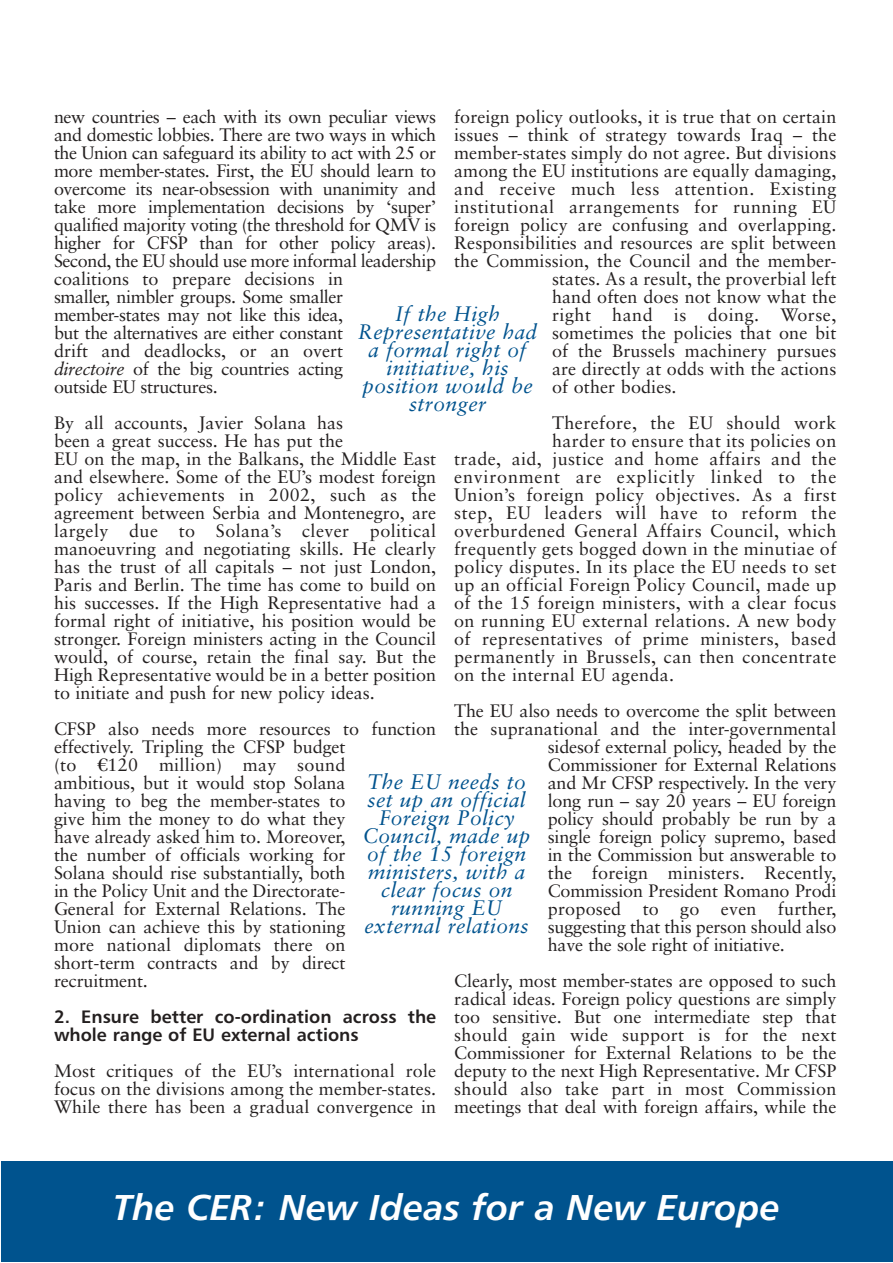
<style>
.page{position:relative;width:893px;height:1263px;background:#fff}
.page>*{position:absolute;margin:0;border:0;box-sizing:border-box;transform-origin:0 0}
.t1{font:36px "Humanist 777 BT Bold Italic B";color:#fff}
.t2{font:italic 21px/18px "Sabon";letter-spacing:.015em;color:#00538e;text-align:center}
.t3{font:18px/18px "Sabon";color:#231f1f}
.t4{font:18px/18px "Sabon";letter-spacing:-.02em;color:#231f1f}
.t5{font:18px "Sabon";letter-spacing:.02em;color:#231f1f}
.t6{font:18px "Sabon";letter-spacing:.03em;color:#231f1f}
.t7{font:18px/18px "Humanist 777 BT Bold B";color:#231f1f}
.t8{font:18px "Sabon";letter-spacing:.045em;color:#231f1f}
.t9{font:18px "Sabon";letter-spacing:.035em;color:#231f1f}
.t10{font:18px "Sabon";letter-spacing:.025em;color:#231f1f}
.s1{font-style:italic}
.s2{font-family:"Linotype Euro Font Tto W"}
</style>
<div class="page">
<div style="left:1px;top:1161px;width:891px;height:101px;background:#00538e"></div>
<p class="t4" style="left:54px;top:109px;width:383px">new countries – each with its own peculiar views and domestic lobbies. There are two ways in which the Union can safeguard its ability to act with 25 or more member-states. First, the EU should learn to overcome its near-obsession with unanimity and take more implementation decisions by ‘super’ qualified majority voting (the threshold for QMV is higher for CFSP than for other policy areas).<br>Second, the EU should use more informal leadership coalitions to prepare decisions in<br>smaller, nimbler groups. Some smaller member-states may not like this idea,<br>but the alternatives are either constant<br>drift and deadlocks, or an overt<br><span class="s1">directoire</span> of the big countries acting<br>outside EU structures.</p>
<p class="t3" style="left:54px;top:415px;width:383px">By all accounts, Javier Solana has<br>been a great success. He has put the<br>EU on the map, in the Balkans, the Middle East and elsewhere. Some of the EU’s modest foreign policy achievements in 2002, such as the agreement between Serbia and Montenegro, are largely due to Solana’s clever political manoeuvring and negotiating skills. He clearly has the trust of all capitals – not just London, Paris and Berlin. The time has come to build on his successes. If the High Representative had a formal right of initiative, his position would be stronger. Foreign ministers acting in the Council would, of course, retain the final say. But the High Representative would be in a better position to initiate and push for new policy ideas.</p>
<p class="t3" style="left:54px;top:721px;width:383px">CFSP also needs more resources to function effectively. Tripling the CFSP budget<br>(to <span class="s2">S</span>120 million) may sound<br>ambitious, but it would stop Solana<br>having to beg the member-states to<br>give him the money to do what they<br>have already asked him to. Moreover,<br>the number of officials working for<br>Solana should rise substantially, both<br>in the Policy Unit and the Directorate-<br>General for External Relations. The<br>Union can achieve this by stationing<br>more national diplomats there on<br>short-term contracts and by direct recruitment.</p>
<p class="t7" style="left:54px;top:1010px;width:383px">2. Ensure better co-ordination across the whole range of EU external actions</p>
<p class="t3" style="left:54px;top:1063px;width:383px;text-align:justify">Most critiques of the EU’s international role focus on the divisions among the member-states.<br>While there has been a gradual convergence in</p>
<p class="t3" style="left:454px;top:109px;width:383px">foreign policy outlooks, it is true that on certain</p>
<p class="t3" style="left:454px;top:127px;width:383px">issues – think of strategy towards Iraq – the</p>
<p class="t3" style="left:454px;top:145px;width:383px">member-states simply do not agree. But divisions</p>
<p class="t3" style="left:454px;top:163px;width:383px">among the EU institutions are equally damaging,</p>
<p class="t6" style="left:454px;top:181px;width:383px">and receive much less attention. Existing</p>
<p class="t6" style="left:454px;top:199px;width:383px">institutional arrangements for running EU</p>
<p class="t3" style="left:454px;top:217px;width:383px">foreign policy are confusing and overlapping.</p>
<p class="t3" style="left:454px;top:235px;width:383px">Responsibilities and resources are split between</p>
<p class="t3" style="left:454px;top:253px;width:383px">the Commission, the Council and the member-</p>
<p class="t3" style="left:552px;top:271px;width:286px">states. As a result, the proverbial left</p>
<p class="t3" style="left:552px;top:289px;width:286px">hand often does not know what the</p>
<p class="t6" style="left:552px;top:307px;width:286px">right hand is doing. Worse,</p>
<p class="t3" style="left:552px;top:325px;width:286px">sometimes the policies that one bit</p>
<p class="t3" style="left:552px;top:343px;width:286px">of the Brussels machinery pursues</p>
<p class="t3" style="left:552px;top:361px;width:286px">are directly at odds with the actions</p>
<p class="t3" style="left:552px;top:379px;width:126px">of other bodies.</p>
<p class="t10" style="left:552px;top:415px;width:286px">Therefore, the EU should work</p>
<p class="t5" style="left:552px;top:433px;width:286px">harder to ensure that its policies on</p>
<p class="t5" style="left:454px;top:451px;width:383px">trade, aid, justice and home affairs and the</p>
<p class="t8" style="left:454px;top:469px;width:383px">environment are explicitly linked to the</p>
<p class="t5" style="left:454px;top:487px;width:383px">Union’s foreign policy objectives. As a first</p>
<p class="t9" style="left:454px;top:505px;width:383px">step, EU leaders will have to reform the</p>
<p class="t5" style="left:454px;top:523px;width:383px">overburdened General Affairs Council, which</p>
<p class="t5" style="left:454px;top:541px;width:383px">frequently gets bogged down in the minutiae of</p>
<p class="t5" style="left:454px;top:559px;width:383px">policy disputes. In its place the EU needs to set</p>
<p class="t5" style="left:454px;top:577px;width:383px">up an official Foreign Policy Council, made up</p>
<p class="t5" style="left:454px;top:595px;width:383px">of the 15 foreign ministers, with a clear focus</p>
<p class="t5" style="left:454px;top:613px;width:383px">on running EU external relations. A new body</p>
<p class="t5" style="left:454px;top:631px;width:383px">of representatives of prime ministers, based</p>
<p class="t5" style="left:454px;top:649px;width:383px">permanently in Brussels, can then concentrate</p>
<p class="t5" style="left:454px;top:667px;width:221px">on the internal EU agenda.</p>
<p class="t3" style="left:454px;top:703px;width:383px">The EU also needs to overcome the split between</p>
<p class="t3" style="left:454px;top:721px;width:383px">the supranational and the inter-governmental</p>
<p class="t3" style="left:548px;top:739px;width:290px">sidesof external policy, headed by the</p>
<p class="t3" style="left:548px;top:757px;width:290px">Commissioner for External Relations</p>
<p class="t3" style="left:548px;top:775px;width:290px">and Mr CFSP respectively. In the very</p>
<p class="t3" style="left:548px;top:793px;width:290px">long run – say 20 years – EU foreign</p>
<p class="t3" style="left:548px;top:811px;width:290px">policy should probably be run by a</p>
<p class="t3" style="left:548px;top:829px;width:290px">single foreign policy supremo, based</p>
<p class="t3" style="left:548px;top:847px;width:290px">in the Commission but answerable to</p>
<p class="t3" style="left:548px;top:865px;width:290px">the foreign ministers. Recently,</p>
<p class="t3" style="left:548px;top:883px;width:290px">Commission President Romano Prodi</p>
<p class="t3" style="left:548px;top:901px;width:290px">proposed to go even further,</p>
<p class="t3" style="left:548px;top:919px;width:290px">suggesting that this person should also</p>
<p class="t3" style="left:548px;top:937px;width:238px">have the sole right of initiative.</p>
<p class="t3" style="left:454px;top:973px;width:383px;text-align:justify">Clearly, most member-states are opposed to such radical ideas. Foreign policy questions are simply too sensitive. But one intermediate step that should gain wide support is for the next Commissioner for External Relations to be the deputy to the next High Representative. Mr CFSP should also take part in most Commission meetings that deal with foreign affairs, while the</p>
<p class="t2" style="left:358px;top:306px;width:181px">If the High<br>Representative had a formal right of initiative, his position would be stronger</p>
<p class="t2" style="left:363px;top:774px;width:169px">The EU needs to set up an official<br>Foreign Policy<br>Council, made up of the 15 foreign ministers, with a clear focus on running EU external relations</p>
<h1 class="t1" style="left:113px;top:1194px;width:668px">The CER: New Ideas for a New Europe</h1>
</div>
